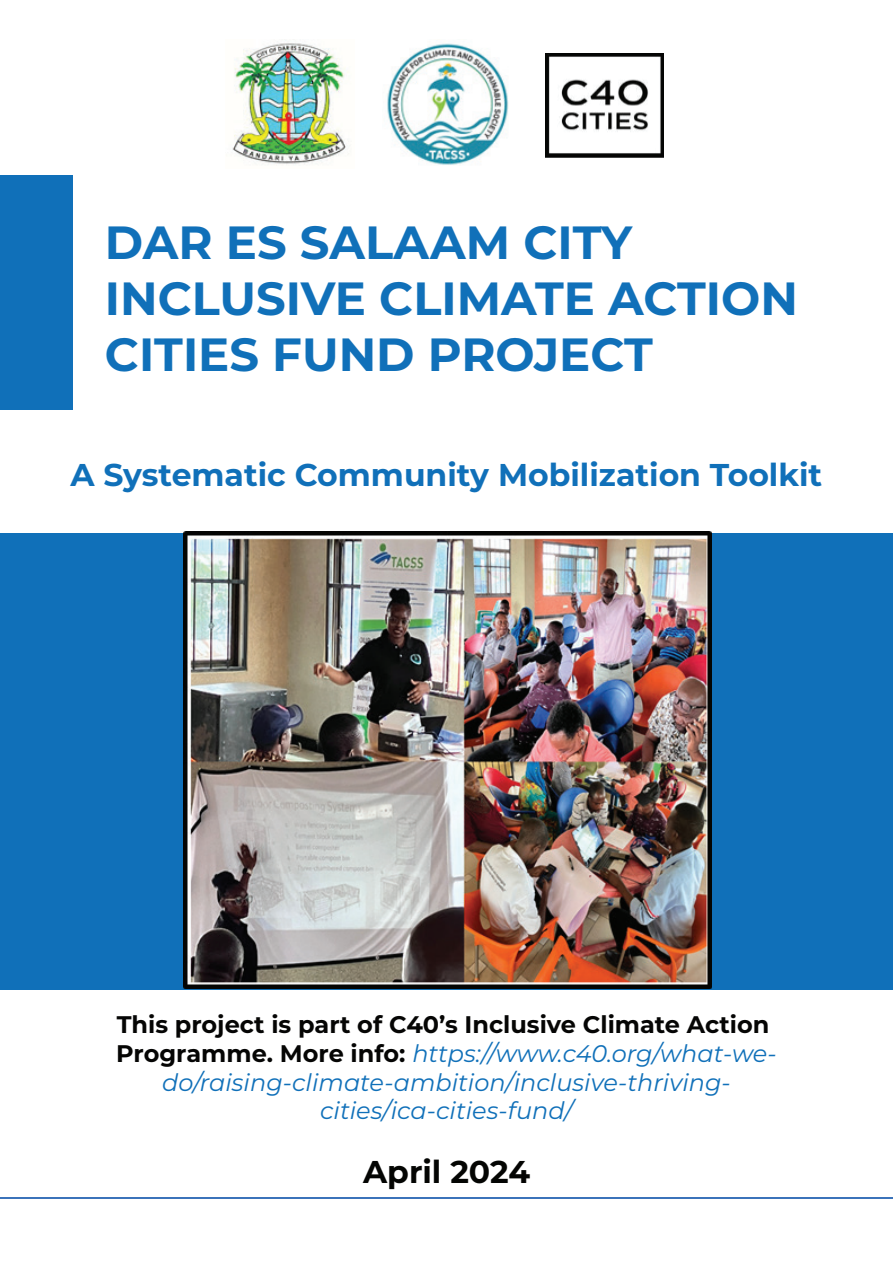
<style>
.page{position:relative;width:893px;height:1263px;background:#fff}
.page>*{position:absolute;margin:0;border:0;box-sizing:border-box;transform-origin:0 0}
.t1{font:700 46.5px/55.8px "Montserrat";color:#1070b9}
.t2{font:700 31.5px "Montserrat";color:#1070b9}
.t3{font:700 31.5px "Montserrat";color:#040503}
.t4{font:italic 24px/28.8px "Montserrat";color:#1070b9;text-align:center}
.s1{font-weight:700;font-style:normal;color:#050504}
</style>
<div class="page">
<div style="left:0;top:533px;width:893px;height:456px;background:#1070b9"></div>
<div style="left:0;top:175px;width:72px;height:235px;background:#1070b9"></div>
<img style="left:184px;top:531px;width:528px;height:457px">
<img style="left:232px;top:40px;width:117px;height:124px">
<img style="left:387px;top:43px;width:122px;height:122px">
<hr style="left:0;top:1197px;width:893px;height:1px;background:#3b73ba">
<img style="left:546px;top:53px;width:117px;height:104px">
<h1 class="t1" style="left:105px;top:212px;width:694px">DAR ES SALAAM CITY<br>INCLUSIVE CLIMATE ACTION<br>CITIES FUND PROJECT</h1>
<h2 class="t2" style="left:70px;top:453px;width:753px">A Systematic Community Mobilization Toolkit</h2>
<p class="t4" style="left:116px;top:1009px;width:662px"><span class="s1">This project is part of C40’s Inclusive Climate Action Programme. More info:</span> https://www.c40.org/what-we&shy;do/raising-climate-ambition/inclusive-thriving&shy;cities/ica-cities-fund/</p>
<h2 class="t3" style="left:363px;top:1149px;width:168px">April 2024</h2>
</div>
